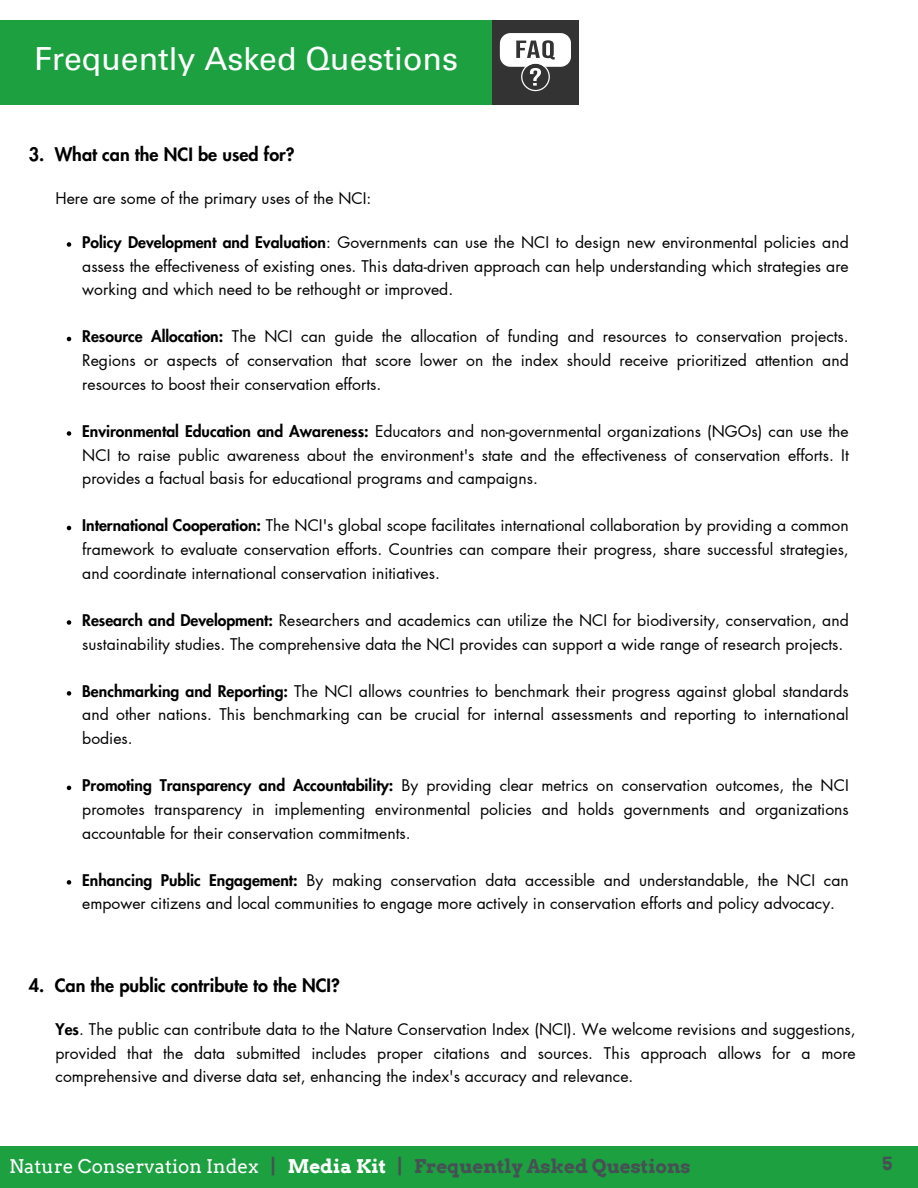
<style>
.page{position:relative;width:918px;height:1188px;background:#fff}
.page>*{position:absolute;margin:0;border:0;box-sizing:border-box;transform-origin:0 0}
.t1{font:31.95px "Univers LT Pro 55 Roman";color:#fff}
.t2{font:700 18.9px "Arvo";color:#475054}
.t3{font:700 18.15px "Arvo";color:#475054}
.t4{font:800 18px "Futura LT Pro";color:#000}
.t5{font:15.75px/23.7px "Futura LT Pro";color:#000;text-align:justify}
.s1{font-weight:800}
.s2{font-weight:400;color:#fff}
.s3{color:#fff}
</style>
<div class="page">
<div style="left:0;top:20px;width:492px;height:84px;background:#1ca040"></div>
<div style="left:492px;top:20px;width:87px;height:84px;background:#333"></div>
<svg style="left:500px;top:33px;width:71px;height:58px"></svg>
<svg style="left:67px;top:242px;width:4px;height:5px"></svg>
<svg style="left:67px;top:337px;width:4px;height:4px"></svg>
<svg style="left:67px;top:431px;width:4px;height:5px"></svg>
<svg style="left:67px;top:526px;width:4px;height:4px"></svg>
<svg style="left:67px;top:620px;width:4px;height:5px"></svg>
<svg style="left:67px;top:691px;width:4px;height:5px"></svg>
<svg style="left:67px;top:786px;width:4px;height:4px"></svg>
<svg style="left:67px;top:880px;width:4px;height:5px"></svg>
<div style="left:0;top:1147px;width:918px;height:41px;background:#1ca040"></div>
<h1 class="t1" style="left:34px;top:46px;width:425px">Frequently Asked Questions</h1>
<p class="t4" style="left:29px;top:146px;width:267px">3. What can the NCI be used for?</p>
<h2 class="t5" style="left:56px;top:187px;width:317px">Here are some of the primary uses of the NCI:</h2>
<p class="t5" style="left:82px;top:231px;width:768px"><span class="s1">Policy Development and Evaluation</span>: Governments can use the NCI to design new environmental policies and assess the effectiveness of existing ones. This data-driven approach can help understanding which strategies are working and which need to be rethought or improved.</p>
<p class="t5" style="left:82px;top:325px;width:768px"><span class="s1">Resource Allocation:</span> The NCI can guide the allocation of funding and resources to conservation projects.<br>Regions or aspects of conservation that score lower on the index should receive prioritized attention and resources to boost their conservation efforts.</p>
<p class="t5" style="left:82px;top:420px;width:768px"><span class="s1">Environmental Education and Awareness:</span> Educators and non-governmental organizations (NGOs) can use the NCI to raise public awareness about the environment's state and the effectiveness of conservation efforts. It provides a factual basis for educational programs and campaigns.</p>
<p class="t5" style="left:82px;top:514px;width:768px"><span class="s1">International Cooperation:</span> The NCI's global scope facilitates international collaboration by providing a common framework to evaluate conservation efforts. Countries can compare their progress, share successful strategies, and coordinate international conservation initiatives.</p>
<p class="t5" style="left:82px;top:609px;width:768px"><span class="s1">Research and Development:</span> Researchers and academics can utilize the NCI for biodiversity, conservation, and sustainability studies. The comprehensive data the NCI provides can support a wide range of research projects.</p>
<p class="t5" style="left:82px;top:680px;width:768px"><span class="s1">Benchmarking and Reporting:</span> The NCI allows countries to benchmark their progress against global standards and other nations. This benchmarking can be crucial for internal assessments and reporting to international bodies.</p>
<p class="t5" style="left:82px;top:774px;width:768px"><span class="s1">Promoting Transparency and Accountability:</span> By providing clear metrics on conservation outcomes, the NCI promotes transparency in implementing environmental policies and holds governments and organizations accountable for their conservation commitments.</p>
<p class="t5" style="left:82px;top:869px;width:768px"><span class="s1">Enhancing Public Engagement:</span> By making conservation data accessible and understandable, the NCI can empower citizens and local communities to engage more actively in conservation efforts and policy advocacy.</p>
<p class="t4" style="left:29px;top:977px;width:313px">4. Can the public contribute to the NCI?</p>
<h3 class="t5" style="left:56px;top:1018px;width:802px"><span class="s1">Yes</span>. The public can contribute data to the Nature Conservation Index (NCI). We welcome revisions and suggestions, provided that the data submitted includes proper citations and sources. This approach allows for a more comprehensive and diverse data set, enhancing the index's accuracy and relevance.</h3>
<p class="t2" style="left:9px;top:1154px;width:683px"><span class="s2">Nature Conservation Index</span> | <span class="s3">Media Kit</span> | Frequently Asked Questions</p>
<h2 class="t3" style="left:882px;top:1153px;width:12px">5</h2>
</div>
